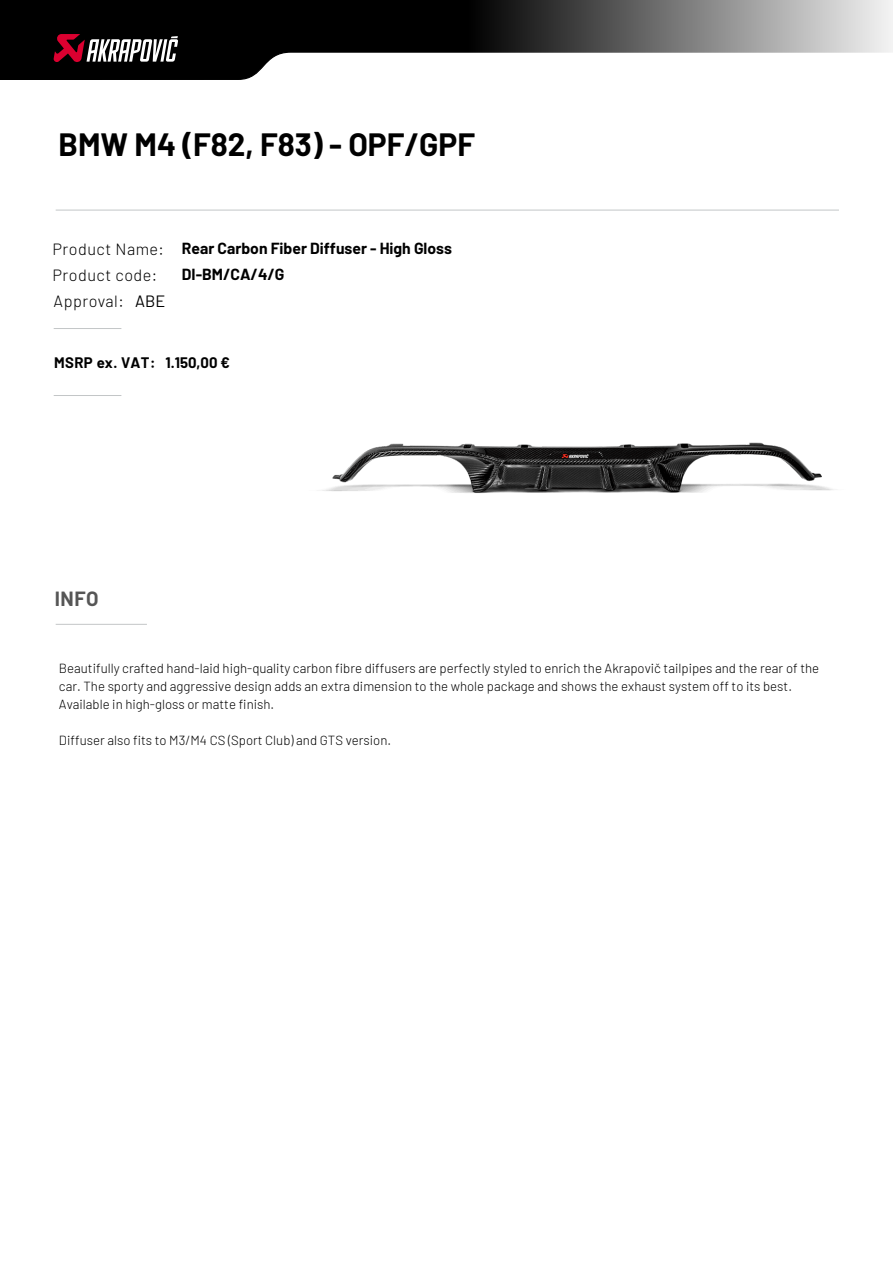
<style>
.page{position:relative;width:893px;height:1263px;background:#fff}
.page>*{position:absolute;margin:0;border:0;box-sizing:border-box;transform-origin:0 0}
.t1{font:700 31.5px "Barlow";color:#000}
.t2{font:700 20.1px "Barlow";color:#565656}
.t3{font:16.35px "Barlow";color:#000}
.t4{font:300 16.2px "Barlow";letter-spacing:.03em;color:#000}
.t5{font:700 15.75px/26.4px "Barlow";color:#000}
.t6{font:700 14.85px "Barlow";letter-spacing:.03em;color:#000}
.t7{font:700 14.85px "Barlow";color:#000}
.t8{font:300 13.2px/18px "Barlow";color:#000}
</style>
<div class="page">
<img style="left:322px;top:442px;width:512px;height:51px">
<svg style="left:0;top:0;width:893px;height:80px"></svg>
<svg style="left:53px;top:34px;width:125px;height:29px"></svg>
<hr style="left:54px;top:328px;width:67px;height:1px;background:#c3c6c7">
<hr style="left:54px;top:395px;width:67px;height:1px;background:#c3c6c7">
<hr style="left:56px;top:624px;width:91px;height:1px;background:#c3c6c7">
<hr style="left:56px;top:210px;width:783px;height:1px;background:#c3c6c7">
<h1 class="t1" style="left:58px;top:125px;width:418px">BMW M4 (F82, F83) - OPF/GPF</h1>
<p class="t4" style="left:53px;top:237px;width:113px">Product Name:</p>
<p class="t4" style="left:53px;top:263px;width:106px">Product code:</p>
<p class="t4" style="left:54px;top:290px;width:72px">Approval:</p>
<p class="t3" style="left:135px;top:291px;width:32px">ABE</p>
<p class="t5" style="left:182px;top:234px;width:271px">Rear Carbon Fiber Diffuser - High Gloss<br>DI-BM/CA/4/G</p>
<p class="t6" style="left:54px;top:352px;width:103px">MSRP ex. VAT:</p>
<p class="t7" style="left:165px;top:353px;width:66px">1.150,00 €</p>
<h2 class="t2" style="left:55px;top:584px;width:45px">INFO</h2>
<p class="t8" style="left:59px;top:658px;width:762px">Beautifully crafted hand-laid high-quality carbon fibre diffusers are perfectly styled to enrich the Akrapovič tailpipes and the rear of the car. The sporty and aggressive design adds an extra dimension to the whole package and shows the exhaust system off to its best.<br>Available in high-gloss or matte finish.</p>
<p class="t8" style="left:59px;top:730px;width:334px">Diffuser also fits to M3/M4 CS (Sport Club) and GTS version.</p>
</div>
